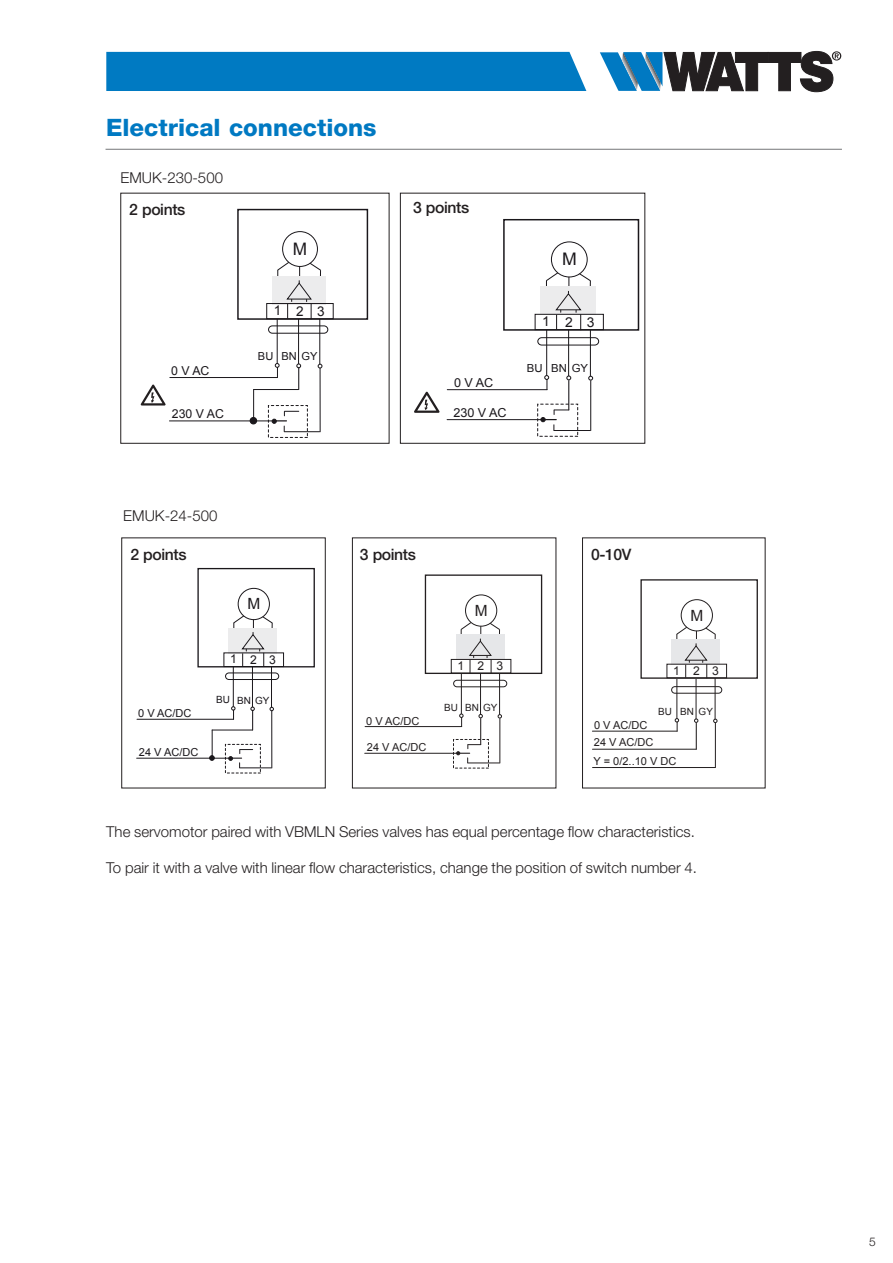
<style>
.page{position:relative;width:893px;height:1263px;background:#fff}
.page>*{position:absolute;margin:0;border:0;box-sizing:border-box;transform-origin:0 0}
.Normale{font:800 24px "Helvetica Neue LT Std";color:#0079c2}
.t1{font:17.4px "Arial";color:#1a171b}
.t2{font:17.25px "Arial";color:#1a171b}
.Paragraph_Style_1{font:500 15.75px "Helvetica Neue LT Std";letter-spacing:-.025em;color:#231f20}
.t3{font:15.45px "Arial";color:#231f20}
.t4{font:15.45px "Arial";color:#1a171b}
.t5{font:300 15px "Helvetica Neue LT Std";color:#231f20}
.t6{font:13.65px "Arial";color:#1a171b}
.t7{font:13.5px "Arial";color:#1a171b}
.t8{font:12.3px "Arial";color:#1a171b}
.t9{font:12.15px "Arial";letter-spacing:1.05em;color:#231f20}
.t10{font:12.15px "Arial";color:#1a171b}
.t11{font:300 12px "Helvetica Neue LT Std";color:#231f20}
.t12{font:11.1px "Arial";color:#1a171b}
.t13{font:10.95px "Arial";color:#231f20}
.t14{font:10.95px "Arial";color:#1a171b}
.t15{font:9.9px "Arial";color:#231f20}
.t16{font:9.9px "Arial";color:#1a171b}
</style>
<div class="page">
<svg style="left:600px;top:51px;width:241px;height:41px"></svg>
<div style="left:106px;top:52px;width:480px;height:39px;background:#007ac2"></div>
<hr style="left:277px;top:319px;width:1px;height:46px;background:#1a171b">
<hr style="left:298px;top:319px;width:1px;height:46px;background:#1a171b">
<hr style="left:319px;top:318px;width:1px;height:48px;background:#1a171b">
<svg style="left:318px;top:364px;width:4px;height:4px"></svg>
<div style="left:268px;top:325px;width:60px;height:9px;border:1px solid #1a171b;border-radius:4px"></div>
<svg style="left:275px;top:363px;width:5px;height:14px"></svg>
<hr style="left:170px;top:377px;width:107px;height:1px;background:#1a171b">
<svg style="left:296px;top:363px;width:5px;height:26px"></svg>
<hr style="left:284px;top:431px;width:36px;height:1px;background:#1a171b">
<hr style="left:320px;top:368px;width:1px;height:64px;background:#1a171b">
<div style="left:268px;top:405px;width:40px;height:33px;border:1px dashed #1a171b"></div>
<svg style="left:272px;top:411px;width:27px;height:20px"></svg>
<hr style="left:169px;top:420px;width:105px;height:1px;background:#1a171b">
<hr style="left:254px;top:389px;width:45px;height:1px;background:#1a171b">
<hr style="left:253px;top:389px;width:1px;height:32px;background:#1a171b">
<div style="left:250px;top:418px;width:7px;height:6px;background:#1a171b;border-radius:50%"></div>
<div style="left:250px;top:417px;width:7px;height:7px;border:1px solid #1a171b;border-radius:50%"></div>
<div style="left:237px;top:209px;width:131px;height:111px;border:1px solid #1a171b"></div>
<div style="left:272px;top:276px;width:54px;height:28px;background:#ececed"></div>
<div style="left:282px;top:231px;width:36px;height:36px;border:1px solid #1a171b;border-radius:50%"></div>
<div style="left:266px;top:303px;width:68px;height:16px;border:1px solid #1a171b"></div>
<svg style="left:277px;top:260px;width:45px;height:59px"></svg>
<svg style="left:141px;top:385px;width:25px;height:20px"></svg>
<div style="left:120px;top:193px;width:269px;height:251px;border:1px solid #231f20"></div>
<hr style="left:546px;top:330px;width:1px;height:47px;background:#1a171b">
<hr style="left:568px;top:330px;width:1px;height:48px;background:#1a171b">
<hr style="left:590px;top:330px;width:1px;height:48px;background:#1a171b">
<svg style="left:588px;top:376px;width:5px;height:5px"></svg>
<div style="left:537px;top:337px;width:62px;height:8px;border:1px solid #1a171b;border-radius:4px"></div>
<hr style="left:447px;top:389px;width:100px;height:1px;background:#1a171b">
<hr style="left:554px;top:430px;width:36px;height:1px;background:#1a171b">
<hr style="left:590px;top:381px;width:1px;height:50px;background:#1a171b">
<div style="left:537px;top:404px;width:41px;height:33px;border:1px dashed #1a171b"></div>
<svg style="left:540px;top:375px;width:31px;height:55px"></svg>
<hr style="left:447px;top:419px;width:96px;height:1px;background:#1a171b">
<div style="left:503px;top:219px;width:136px;height:112px;border:1px solid #1a171b"></div>
<div style="left:541px;top:286px;width:55px;height:29px;background:#ececed"></div>
<div style="left:551px;top:241px;width:37px;height:36px;border:1px solid #1a171b;border-radius:50%"></div>
<div style="left:535px;top:314px;width:69px;height:16px;border:1px solid #1a171b"></div>
<svg style="left:545px;top:271px;width:46px;height:59px"></svg>
<svg style="left:414px;top:392px;width:25px;height:21px"></svg>
<div style="left:400px;top:193px;width:245px;height:251px;border:1px solid #231f20"></div>
<hr style="left:106px;top:149px;width:736px;height:1px;background:#757679">
<div style="left:121px;top:538px;width:205px;height:250px;border:1px solid #231f20"></div>
<hr style="left:233px;top:666px;width:1px;height:42px;background:#1a171b">
<hr style="left:252px;top:666px;width:1px;height:42px;background:#1a171b">
<hr style="left:271px;top:666px;width:1px;height:43px;background:#1a171b">
<svg style="left:270px;top:707px;width:4px;height:4px"></svg>
<div style="left:225px;top:672px;width:54px;height:8px;border:1px solid #1a171b;border-radius:3px"></div>
<svg style="left:231px;top:706px;width:4px;height:13px"></svg>
<hr style="left:137px;top:719px;width:97px;height:1px;background:#1a171b">
<svg style="left:250px;top:707px;width:5px;height:23px"></svg>
<hr style="left:240px;top:767px;width:31px;height:1px;background:#1a171b">
<hr style="left:271px;top:711px;width:1px;height:57px;background:#1a171b">
<div style="left:225px;top:744px;width:36px;height:29px;border:1px dashed #1a171b"></div>
<svg style="left:228px;top:749px;width:25px;height:19px"></svg>
<hr style="left:137px;top:758px;width:93px;height:1px;background:#1a171b">
<hr style="left:212px;top:730px;width:40px;height:1px;background:#1a171b">
<svg style="left:209px;top:730px;width:6px;height:31px"></svg>
<div style="left:197px;top:568px;width:118px;height:99px;border:1px solid #1a171b"></div>
<div style="left:229px;top:628px;width:48px;height:25px;background:#ececed"></div>
<div style="left:238px;top:588px;width:32px;height:32px;border:1px solid #1a171b;border-radius:50%"></div>
<div style="left:223px;top:652px;width:61px;height:15px;border:1px solid #1a171b"></div>
<svg style="left:233px;top:614px;width:40px;height:53px"></svg>
<hr style="left:676px;top:678px;width:1px;height:42px;background:#231f20">
<hr style="left:696px;top:678px;width:1px;height:42px;background:#231f20">
<div style="left:640px;top:579px;width:118px;height:100px;border:1px solid #231f20"></div>
<div style="left:672px;top:639px;width:48px;height:26px;background:#e6e7e9"></div>
<div style="left:681px;top:599px;width:32px;height:32px;border:1px solid #231f20;border-radius:50%"></div>
<hr style="left:715px;top:678px;width:1px;height:43px;background:#231f20">
<svg style="left:713px;top:719px;width:4px;height:4px"></svg>
<div style="left:671px;top:686px;width:51px;height:8px;border:1px solid #231f20;border-radius:3px"></div>
<svg style="left:675px;top:718px;width:4px;height:13px"></svg>
<hr style="left:592px;top:731px;width:85px;height:1px;background:#231f20">
<hr style="left:592px;top:749px;width:104px;height:1px;background:#231f20">
<svg style="left:694px;top:718px;width:4px;height:31px"></svg>
<hr style="left:592px;top:767px;width:123px;height:1px;background:#231f20">
<hr style="left:715px;top:723px;width:1px;height:44px;background:#231f20">
<div style="left:666px;top:664px;width:61px;height:14px;border:1px solid #231f20"></div>
<svg style="left:676px;top:625px;width:40px;height:53px"></svg>
<hr style="left:461px;top:674px;width:1px;height:41px;background:#231f20">
<hr style="left:480px;top:674px;width:1px;height:42px;background:#231f20">
<hr style="left:499px;top:674px;width:1px;height:42px;background:#231f20">
<svg style="left:498px;top:714px;width:4px;height:4px"></svg>
<div style="left:453px;top:680px;width:54px;height:7px;border:1px solid #231f20;border-radius:3px"></div>
<hr style="left:365px;top:726px;width:97px;height:1px;background:#231f20">
<hr style="left:468px;top:762px;width:31px;height:1px;background:#231f20">
<hr style="left:499px;top:719px;width:1px;height:44px;background:#231f20">
<div style="left:453px;top:739px;width:36px;height:29px;border:1px dashed #231f20"></div>
<svg style="left:456px;top:714px;width:27px;height:49px"></svg>
<hr style="left:365px;top:753px;width:93px;height:1px;background:#231f20">
<div style="left:425px;top:574px;width:117px;height:100px;border:1px solid #231f20"></div>
<div style="left:456px;top:635px;width:48px;height:25px;background:#e6e7e9"></div>
<div style="left:465px;top:594px;width:32px;height:33px;border:1px solid #231f20;border-radius:50%"></div>
<div style="left:451px;top:659px;width:60px;height:14px;border:1px solid #231f20"></div>
<svg style="left:460px;top:621px;width:40px;height:52px"></svg>
<p class="Normale" style="left:106px;top:113px;width:272px">Electrical connections</p>
<p class="t5" style="left:120px;top:168px;width:104px">EMUK-230-500</p>
<p class="Paragraph_Style_1" style="left:129px;top:200px;width:58px">2 points</p>
<p class="t8" style="left:171px;top:363px;width:40px">0 V AC</p>
<p class="t8" style="left:172px;top:406px;width:53px">230 V AC</p>
<p class="t2" style="left:293px;top:237px;width:16px">M</p>
<p class="t7" style="left:274px;top:302px;width:52px">123</p>
<p class="t12" style="left:258px;top:348px;width:61px">BU BN GY</p>
<p class="t5" style="left:123px;top:506px;width:96px">EMUK-24-500</p>
<p class="Paragraph_Style_1" style="left:413px;top:198px;width:58px">3 points</p>
<p class="t8" style="left:454px;top:374px;width:41px">0 V AC</p>
<p class="t8" style="left:453px;top:404px;width:55px">230 V AC</p>
<p class="t1" style="left:562px;top:247px;width:16px">M</p>
<p class="t6" style="left:542px;top:312px;width:54px">123</p>
<p class="t12" style="left:527px;top:360px;width:63px">BU BN GY</p>
<p class="Paragraph_Style_1" style="left:130px;top:545px;width:58px">2 points</p>
<p class="Paragraph_Style_1" style="left:360px;top:545px;width:58px">3 points</p>
<p class="Paragraph_Style_1" style="left:591px;top:545px;width:42px">0-10V</p>
<p class="t4" style="left:247px;top:594px;width:14px">M</p>
<p class="t10" style="left:230px;top:651px;width:47px">123</p>
<p class="t3" style="left:475px;top:600px;width:14px">M</p>
<p class="t9" style="left:457px;top:658px;width:47px">123</p>
<p class="t3" style="left:690px;top:605px;width:14px">M</p>
<p class="t9" style="left:673px;top:663px;width:47px">123</p>
<p class="t14" style="left:138px;top:706px;width:55px">0 V AC/DC</p>
<p class="t14" style="left:139px;top:745px;width:61px">24 V AC/DC</p>
<p class="t16" style="left:216px;top:693px;width:55px">BU BN GY</p>
<p class="t13" style="left:366px;top:714px;width:55px">0 V AC/DC</p>
<p class="t13" style="left:367px;top:740px;width:61px">24 V AC/DC</p>
<p class="t15" style="left:444px;top:701px;width:55px">BU BN GY</p>
<p class="t15" style="left:658px;top:705px;width:37px">BU BN</p>
<p class="t15" style="left:699px;top:705px;width:16px">GY</p>
<p class="t13" style="left:594px;top:718px;width:55px">0 V AC/DC</p>
<p class="t13" style="left:594px;top:754px;width:84px">Y = 0/2..10 V DC</p>
<p class="t13" style="left:594px;top:735px;width:61px">24 V AC/DC</p>
<p class="t5" style="left:106px;top:823px;width:590px">The servomotor paired with VBMLN Series valves has equal percentage flow characteristics.</p>
<p class="t5" style="left:106px;top:859px;width:592px">To pair it with a valve with linear flow characteristics, change the position of switch number 4.</p>
<p class="t11" style="left:869px;top:1234px;width:8px">5</p>
</div>
